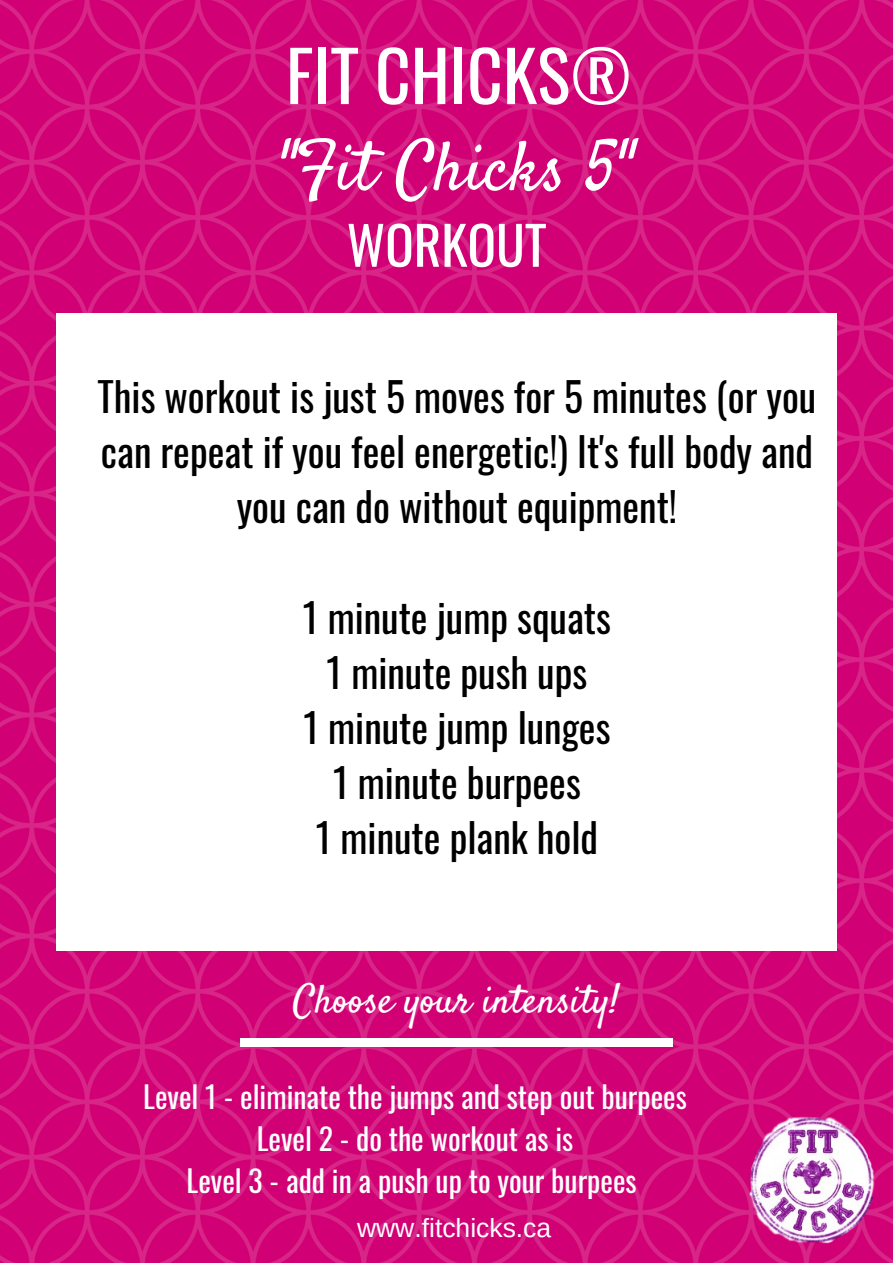
<style>
.page{position:relative;width:893px;height:1263px;background:#fff}
.page>*{position:absolute;margin:0;border:0;box-sizing:border-box;transform-origin:0 0}
.t1{font:69.53px "Satisfy";color:#fff}
.t2{font:69.53px "Oswald";color:#fff}
.t3{font:52.95px "Oswald";color:#fff}
.t4{font:39.75px/55.1px "Oswald";color:#000;text-align:center}
.t5{font:39.75px "Satisfy";color:#fff}
.t6{font:29.78px/41.6px "Oswald";color:#fff;text-align:center}
.t7{font:26.47px "Arimo";color:#fff}
</style>
<div class="page">
<img style="left:0;top:0;width:893px;height:1263px">
<img style="left:749px;top:1113px;width:130px;height:132px">
<div style="left:57px;top:313px;width:780px;height:637px;background:#fff"></div>
<div style="left:240px;top:1038px;width:49px;height:9px;background:#fff"></div>
<div style="left:624px;top:1038px;width:49px;height:9px;background:#fff"></div>
<div style="left:287px;top:1038px;width:337px;height:9px;background:#fff"></div>
<h1 class="t2" style="left:286px;top:21px;width:347px">FIT CHICKS®</h1>
<h1 class="t1" style="left:278px;top:124px;width:357px">"Fit Chicks 5"</h1>
<h2 class="t3" style="left:347px;top:204px;width:201px">WORKOUT</h2>
<p class="t4" style="left:98px;top:368px;width:720px">This workout is just 5 moves for 5 minutes (or you can repeat if you feel energetic!) It's full body and you can do without equipment!</p>
<p class="t4" style="left:303px;top:588px;width:310px">1 minute jump squats<br>1 minute push ups<br>1 minute jump lunges<br>1 minute burpees<br>1 minute plank hold</p>
<p class="t5" style="left:293px;top:975px;width:328px">Choose your intensity!</p>
<p class="t6" style="left:143px;top:1075px;width:545px">Level 1 - eliminate the jumps and step out burpees<br>Level 2 - do the workout as is<br>Level 3 - add in a push up to your burpees</p>
<p class="t7" style="left:357px;top:1213px;width:196px">www.fitchicks.ca</p>
</div>
